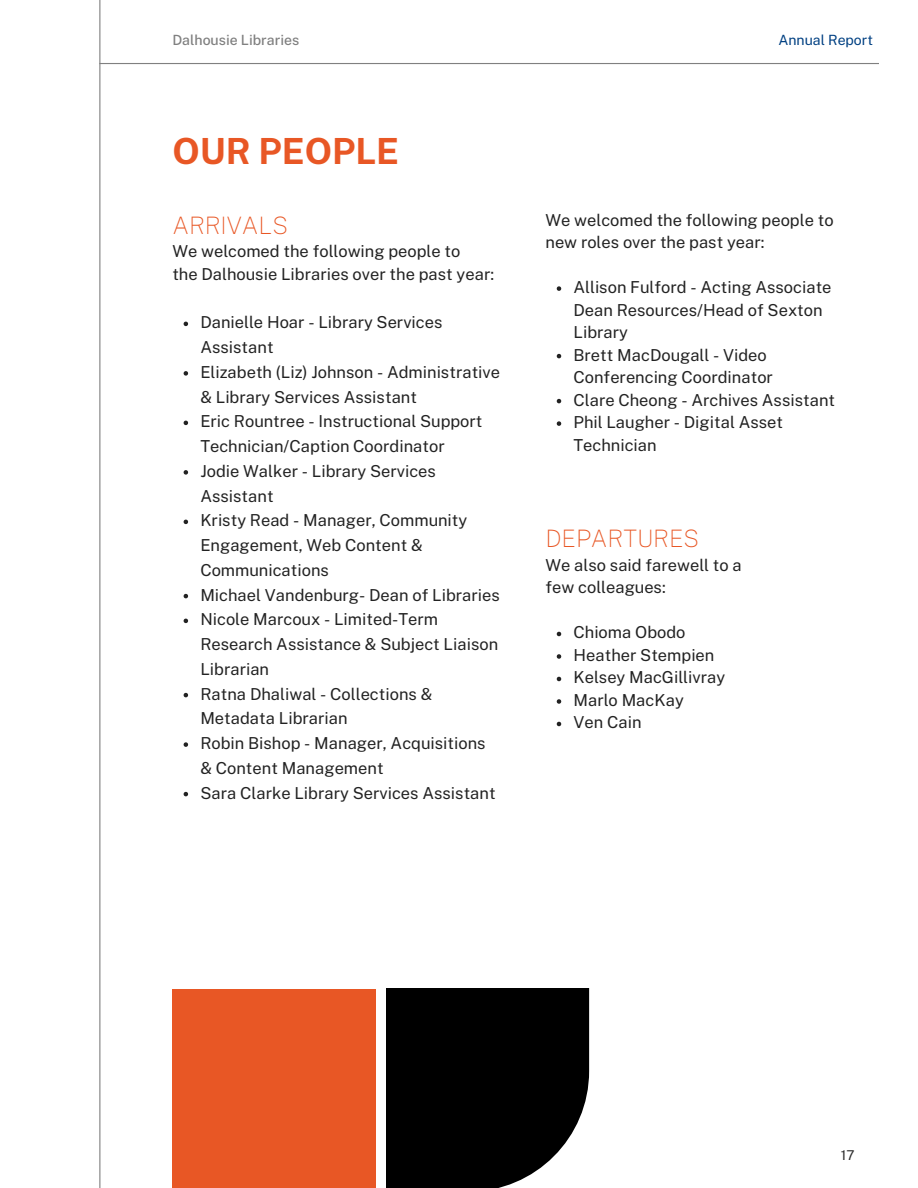
<style>
.page{position:relative;width:918px;height:1188px;background:#fff}
.page>*{position:absolute;margin:0;border:0;box-sizing:border-box;transform-origin:0 0}
.t1{font:700 36px "Public Sans";color:#e85725}
.t2{font:100 24px "Public Sans";color:#e85725}
.t3{font:16.5px/24.8px "Public Sans";color:#222}
.t4{font:500 14.1px "Public Sans";color:#808080}
.t5{font:14.1px "Public Sans";color:#004082}
.t6{font:13.5px "Public Sans";color:#2b2b2b}
</style>
<div class="page">
<svg style="left:184px;top:322px;width:4px;height:4px"></svg>
<svg style="left:184px;top:371px;width:4px;height:5px"></svg>
<svg style="left:184px;top:421px;width:4px;height:4px"></svg>
<svg style="left:184px;top:470px;width:4px;height:5px"></svg>
<svg style="left:184px;top:520px;width:4px;height:4px"></svg>
<svg style="left:184px;top:594px;width:4px;height:4px"></svg>
<svg style="left:184px;top:619px;width:4px;height:4px"></svg>
<svg style="left:184px;top:693px;width:4px;height:4px"></svg>
<svg style="left:184px;top:742px;width:4px;height:5px"></svg>
<svg style="left:184px;top:792px;width:4px;height:4px"></svg>
<svg style="left:557px;top:286px;width:4px;height:5px"></svg>
<svg style="left:557px;top:354px;width:4px;height:4px"></svg>
<svg style="left:557px;top:399px;width:4px;height:4px"></svg>
<svg style="left:557px;top:421px;width:4px;height:5px"></svg>
<svg style="left:557px;top:632px;width:4px;height:4px"></svg>
<svg style="left:557px;top:654px;width:4px;height:5px"></svg>
<svg style="left:557px;top:677px;width:4px;height:4px"></svg>
<svg style="left:557px;top:699px;width:4px;height:5px"></svg>
<svg style="left:557px;top:722px;width:4px;height:4px"></svg>
<svg style="left:386px;top:989px;width:203px;height:199px;background:#111"></svg>
<div style="left:172px;top:989px;width:204px;height:199px;background:#e85725"></div>
<hr style="left:99px;top:0;width:1px;height:1188px;background:#808080">
<hr style="left:99px;top:63px;width:780px;height:1px;background:#808080">
<p class="t4" style="left:172px;top:31px;width:128px">Dalhousie Libraries</p>
<p class="t5" style="left:778px;top:31px;width:96px">Annual Report</p>
<h1 class="t1" style="left:172px;top:130px;width:228px">OUR PEOPLE</h1>
<h2 class="t2" style="left:172px;top:211px;width:117px">ARRIVALS</h2>
<p class="t3" style="left:172px;top:240px;width:323px;line-height:22.5px">We welcomed the following people to<br>the Dalhousie Libraries over the past year:</p>
<p class="t3" style="left:200px;top:310px;width:301px">Danielle Hoar - Library Services<br>Assistant<br>Elizabeth (Liz) Johnson - Administrative &amp; Library Services Assistant<br>Eric Rountree - Instructional Support<br>Technician/Caption Coordinator<br>Jodie Walker - Library Services<br>Assistant<br>Kristy Read - Manager, Community<br>Engagement, Web Content &amp;<br>Communications<br>Michael Vandenburg- Dean of Libraries<br>Nicole Marcoux - Limited-Term<br>Research Assistance &amp; Subject Liaison<br>Librarian<br>Ratna Dhaliwal - Collections &amp;<br>Metadata Librarian<br>Robin Bishop - Manager, Acquisitions &amp; Content Management<br>Sara Clarke Library Services Assistant</p>
<p class="t3" style="left:545px;top:208px;width:290px;line-height:22.5px">We welcomed the following people to new roles over the past year:</p>
<p class="t3" style="left:574px;top:276px;width:263px;line-height:22.5px">Allison Fulford - Acting Associate<br>Dean Resources/Head of Sexton<br>Library<br>Brett MacDougall - Video<br>Conferencing Coordinator<br>Clare Cheong - Archives Assistant<br>Phil Laugher - Digital Asset<br>Technician</p>
<h2 class="t2" style="left:545px;top:525px;width:155px">DEPARTURES</h2>
<p class="t3" style="left:545px;top:554px;width:198px;line-height:22.5px">We also said farewell to a few colleagues:</p>
<p class="t3" style="left:574px;top:621px;width:153px;line-height:22.5px">Chioma Obodo<br>Heather Stempien<br>Kelsey MacGillivray<br>Marlo MacKay<br>Ven Cain</p>
<p class="t6" style="left:841px;top:1147px;width:15px">17</p>
</div>
